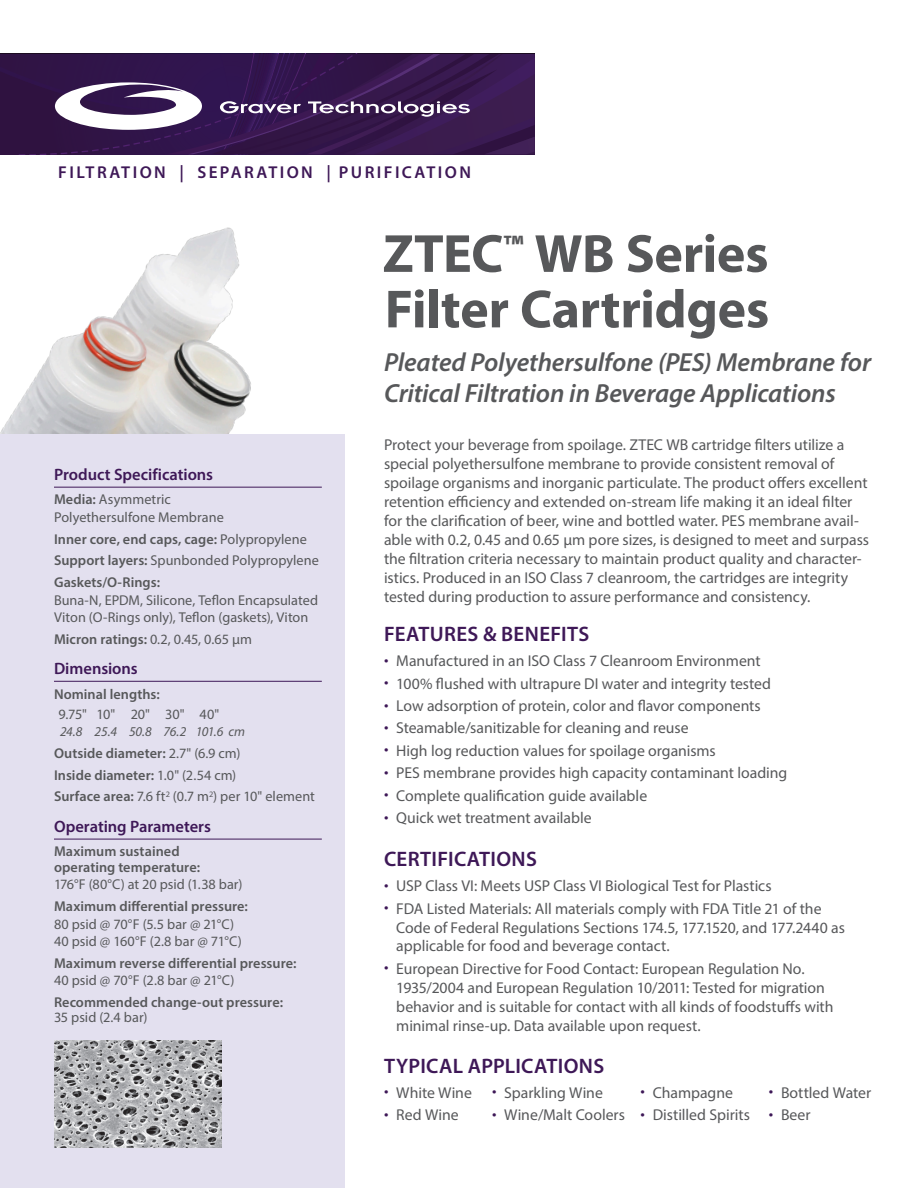
<style>
.page{position:relative;width:918px;height:1188px;background:#fff}
.page>*{position:absolute;margin:0;border:0;box-sizing:border-box;transform-origin:0 0}
.headline_name{font:700 54.15px/55.5px "Myriad Pro";letter-spacing:-.01em;color:#57585a}
.subhead_sm{font:italic 600 26.25px/30.8px "Myriad Pro";letter-spacing:-.005em;color:#57585a}
.body_subhead_sm{font:600 21px "Myriad Pro";letter-spacing:.015em;color:#3e1857}
.t1{font:600 17.25px "Myriad Pro";letter-spacing:.14em;color:#3e1857}
.sidebar_purple_headi{font:600 16.5px "Myriad Pro";letter-spacing:-.005em;color:#3e1857}
.body_copy_sm{font:15.75px/18.9px "Myriad Pro";letter-spacing:-.005em;color:#57585a}
.sidebar_subhead_sm{font:600 14.25px/15.8px "Myriad Pro";letter-spacing:.005em;color:#57585a}
.sidebar_body_sm{font:14.25px/17.2px "Myriad Pro";color:#57585a}
.sidebar_subhead_sm-2{font:14.25px/17.2px "Myriad Pro";letter-spacing:.005em;color:#57585a}
.sidebar_category_aft{font:600 14.25px "Myriad Pro";letter-spacing:.005em;color:#57585a}
.sidebar_table__lengt{font:14.25px "Myriad Pro";letter-spacing:-.01em;color:#57585a}
.sidebar_table__lengt-2{font:italic 13.5px "Myriad Pro";letter-spacing:-.035em;color:#57585a}
.s1{font-weight:600}
.s2{font-weight:400}
.s3{color:#3e1857}
</style>
<div class="page">
<svg style="left:0;top:54px;width:535px;height:100px;background:#44295a"></svg>
<img style="left:0;top:227px;width:251px;height:207px">
<div style="left:0;top:434px;width:344px;height:754px;background:#e3e0ef"></div>
<img style="left:54px;top:1040px;width:167px;height:107px">
<hr style="left:54px;top:487px;width:268px;height:1px;background:#3e1857">
<hr style="left:54px;top:681px;width:268px;height:1px;background:#3e1857">
<hr style="left:54px;top:839px;width:268px;height:1px;background:#3e1857">
<p class="t1" style="left:58px;top:161px;width:414px">FILTRATION | SEPARATION | PURIFICATION</p>
<p class="sidebar_purple_headi" style="left:54px;top:464px;width:161px">Product Specifications</p>
<p class="sidebar_subhead_sm-2" style="left:54px;top:491px;width:171px"><span class="s1">Media:</span> Asymmetric<br>Polyethersulfone Membrane</p>
<p class="sidebar_subhead_sm" style="left:54px;top:531px;width:254px">Inner core, end caps, cage: <span class="s2">Polypropylene</span></p>
<p class="sidebar_subhead_sm-2" style="left:54px;top:552px;width:266px"><span class="s1">Support layers:</span> Spunbonded Polypropylene</p>
<p class="sidebar_subhead_sm" style="left:54px;top:574px;width:108px">Gaskets/O-Rings:</p>
<p class="sidebar_body_sm" style="left:54px;top:591px;width:266px">Buna-N, EPDM, Silicone, Teflon Encapsulated<br>Viton (O-Rings only), Teflon (gaskets), Viton</p>
<p class="sidebar_subhead_sm-2" style="left:54px;top:630px;width:199px"><span class="s1">Micron ratings:</span> 0.2, 0.45, 0.65 µm</p>
<p class="sidebar_purple_headi" style="left:54px;top:658px;width:85px">Dimensions</p>
<p class="sidebar_subhead_sm" style="left:54px;top:686px;width:107px">Nominal lengths:</p>
<p class="sidebar_table__lengt" style="left:59px;top:705px;width:30px">9.75"</p>
<p class="sidebar_table__lengt" style="left:96px;top:705px;width:20px">10"</p>
<p class="sidebar_table__lengt" style="left:131px;top:705px;width:21px">20"</p>
<p class="sidebar_table__lengt" style="left:165px;top:705px;width:21px">30"</p>
<p class="sidebar_table__lengt" style="left:200px;top:705px;width:21px">40"</p>
<p class="sidebar_table__lengt-2" style="left:60px;top:723px;width:24px">24.8</p>
<p class="sidebar_table__lengt-2" style="left:95px;top:723px;width:24px">25.4</p>
<p class="sidebar_table__lengt-2" style="left:129px;top:723px;width:24px">50.8</p>
<p class="sidebar_table__lengt-2" style="left:164px;top:723px;width:24px">76.2</p>
<p class="sidebar_table__lengt-2" style="left:196px;top:723px;width:51px">101.6 cm</p>
<p class="sidebar_category_aft" style="left:54px;top:744px;width:188px">Outside diameter: <span class="s2">2.7" (6.9 cm)</span></p>
<p class="sidebar_subhead_sm" style="left:54px;top:767px;width:184px">Inside diameter: <span class="s2">1.0" (2.54 cm)</span></p>
<p class="sidebar_subhead_sm-2" style="left:54px;top:788px;width:262px"><span class="s1">Surface area:</span> 7.6 ft<sup>2</sup> (0.7 m<sup>2</sup>) per 10" element</p>
<p class="sidebar_purple_headi" style="left:54px;top:816px;width:159px">Operating Parameters</p>
<p class="sidebar_subhead_sm" style="left:54px;top:843px;width:148px">Maximum sustained operating temperature:</p>
<p class="sidebar_body_sm" style="left:54px;top:876px;width:190px">176°F (80°C) at 20 psid (1.38 bar)</p>
<p class="sidebar_subhead_sm" style="left:54px;top:898px;width:195px">Maximum differential pressure:</p>
<p class="sidebar_body_sm" style="left:54px;top:915px;width:182px">80 psid @ 70°F (5.5 bar @ 21°C)</p>
<p class="sidebar_body_sm" style="left:54px;top:932px;width:189px">40 psid @ 160°F (2.8 bar @ 71°C)</p>
<p class="sidebar_subhead_sm" style="left:54px;top:955px;width:244px">Maximum reverse differential pressure:</p>
<p class="sidebar_body_sm" style="left:54px;top:971px;width:182px">40 psid @ 70°F (2.8 bar @ 21°C)</p>
<p class="sidebar_subhead_sm" style="left:54px;top:994px;width:231px">Recommended change-out pressure:<br><span class="s2">35 psid (2.4 bar)</span></p>
<p class="headline_name" style="left:383px;top:224px;width:388px">ZTEC<sup>™</sup> WB Series<br>Filter Cartridges</p>
<p class="subhead_sm" style="left:384px;top:347px;width:489px">Pleated Polyethersulfone (PES) Membrane for<br>Critical Filtration in Beverage Applications</p>
<p class="body_copy_sm" style="left:384px;top:435px;width:487px">Protect your beverage from spoilage. ZTEC WB cartridge filters utilize a special polyethersulfone membrane to provide consistent removal of spoilage organisms and inorganic particulate. The product offers excellent retention efficiency and extended on-stream life making it an ideal filter for the clarification of beer, wine and bottled water. PES membrane avail&shy;able with 0.2, 0.45 and 0.65 μm pore sizes, is designed to meet and surpass the filtration criteria necessary to maintain product quality and character&shy;istics. Produced in an ISO Class 7 cleanroom, the cartridges are integrity tested during production to assure performance and consistency.</p>
<p class="body_subhead_sm" style="left:384px;top:620px;width:207px">FEATURES &amp; BENEFITS</p>
<p class="body_copy_sm" style="left:384px;top:651px;width:378px"><span class="s3">•</span> Manufactured in an ISO Class 7 Cleanroom Environment</p>
<p class="body_copy_sm" style="left:384px;top:674px;width:389px"><span class="s3">•</span> 100% flushed with ultrapure DI water and integrity tested</p>
<p class="body_copy_sm" style="left:384px;top:696px;width:378px"><span class="s3">•</span> Low adsorption of protein, color and flavor components</p>
<p class="body_copy_sm" style="left:384px;top:718px;width:306px"><span class="s3">•</span> Steamable/sanitizable for cleaning and reuse</p>
<p class="body_copy_sm" style="left:384px;top:741px;width:333px"><span class="s3">•</span> High log reduction values for spoilage organisms</p>
<p class="body_copy_sm" style="left:384px;top:763px;width:405px"><span class="s3">•</span> PES membrane provides high capacity contaminant loading</p>
<p class="body_copy_sm" style="left:384px;top:786px;width:265px"><span class="s3">•</span> Complete qualification guide available</p>
<p class="body_copy_sm" style="left:384px;top:808px;width:209px"><span class="s3">•</span> Quick wet treatment available</p>
<p class="body_subhead_sm" style="left:384px;top:845px;width:154px">CERTIFICATIONS</p>
<p class="body_copy_sm" style="left:384px;top:876px;width:389px"><span class="s3">•</span> USP Class VI: Meets USP Class VI Biological Test for Plastics</p>
<p class="body_copy_sm" style="left:396px;top:899px;width:450px;text-indent:-12px"><span class="s3">•</span> FDA Listed Materials: All materials comply with FDA Title 21 of the<br>Code of Federal Regulations Sections 174.5, 177.1520, and 177.2440 as applicable for food and beverage contact.</p>
<p class="body_copy_sm" style="left:396px;top:959px;width:439px;text-indent:-12px"><span class="s3">•</span> European Directive for Food Contact: European Regulation No.<br>1935/2004 and European Regulation 10/2011: Tested for migration behavior and is suitable for contact with all kinds of foodstuffs with minimal rinse-up. Data available upon request.</p>
<p class="body_subhead_sm" style="left:384px;top:1053px;width:222px">TYPICAL APPLICATIONS</p>
<p class="body_copy_sm" style="left:384px;top:1083px;width:89px"><span class="s3">•</span> White Wine</p>
<p class="body_copy_sm" style="left:384px;top:1105px;width:76px"><span class="s3">•</span> Red Wine</p>
<p class="body_copy_sm" style="left:492px;top:1083px;width:112px"><span class="s3">•</span> Sparkling Wine</p>
<p class="body_copy_sm" style="left:492px;top:1105px;width:135px"><span class="s3">•</span> Wine/Malt Coolers</p>
<p class="body_copy_sm" style="left:640px;top:1083px;width:94px"><span class="s3">•</span> Champagne</p>
<p class="body_copy_sm" style="left:640px;top:1105px;width:111px"><span class="s3">•</span> Distilled Spirits</p>
<p class="body_copy_sm" style="left:769px;top:1083px;width:104px"><span class="s3">•</span> Bottled Water</p>
<p class="body_copy_sm" style="left:769px;top:1105px;width:43px"><span class="s3">•</span> Beer</p>
</div>
